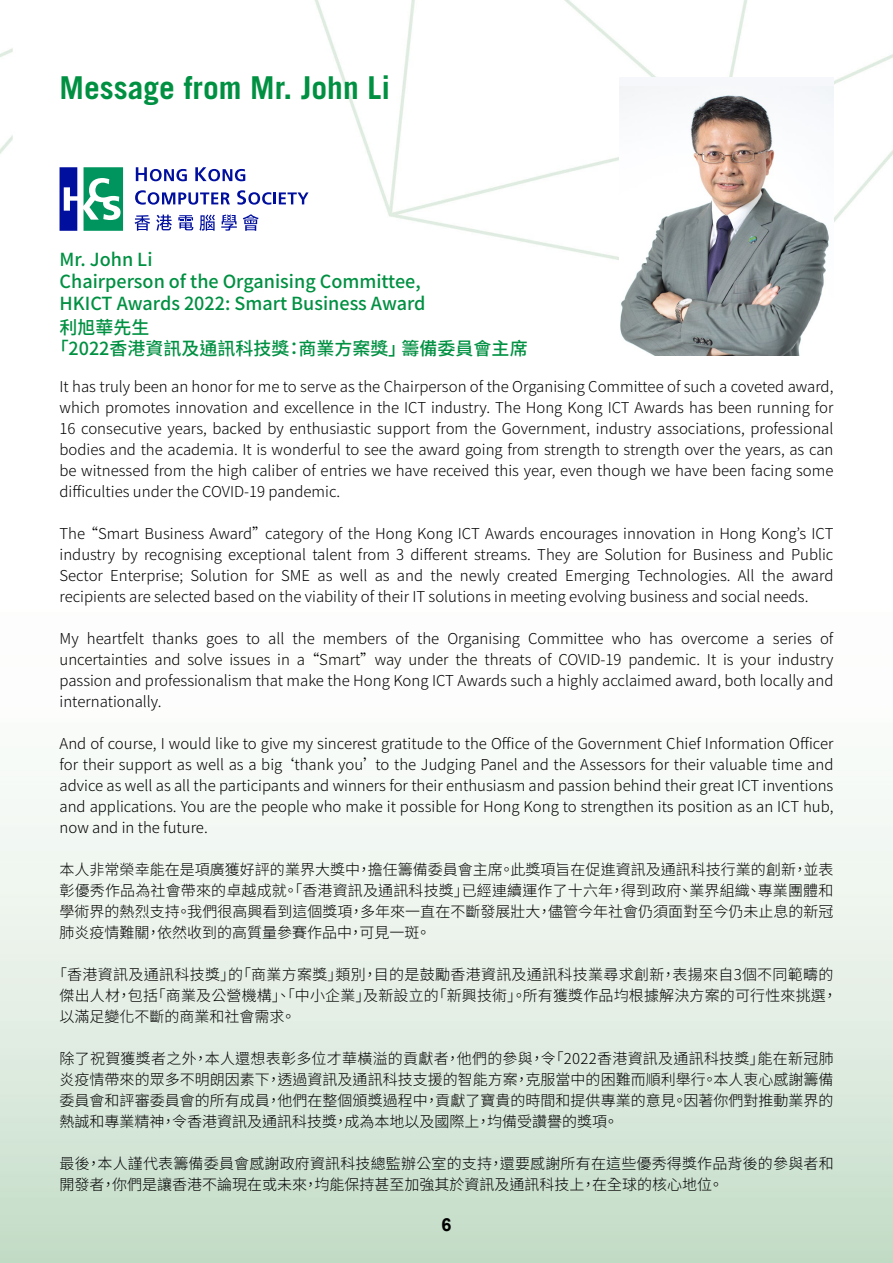
<style>
.page{position:relative;width:893px;height:1263px;background:#fff}
.page>*{position:absolute;margin:0;border:0;box-sizing:border-box;transform-origin:0 0}
.t1{font:700 31.5px "Trade Gothic";color:#009042}
.t2{font:500 18px/21.6px "Noto Sans CJ Ktc";color:#009042}
.t3{font:700 18px "Arial";color:#000}
.t4{font:300 15px/21px "Noto Sans CJ Ktc";color:#000;text-align:justify}
</style>
<div class="page">
<img style="left:0;top:0;width:893px;height:1263px">
<svg style="left:60px;top:167px;width:17px;height:64px"></svg>
<svg style="left:84px;top:167px;width:39px;height:64px"></svg>
<svg style="left:136px;top:167px;width:51px;height:14px"></svg>
<svg style="left:195px;top:167px;width:50px;height:14px"></svg>
<svg style="left:135px;top:190px;width:95px;height:15px"></svg>
<svg style="left:237px;top:190px;width:72px;height:15px"></svg>
<svg style="left:135px;top:215px;width:15px;height:16px"></svg>
<svg style="left:156px;top:215px;width:16px;height:16px"></svg>
<svg style="left:178px;top:215px;width:15px;height:15px"></svg>
<svg style="left:199px;top:215px;width:16px;height:16px"></svg>
<svg style="left:221px;top:214px;width:16px;height:17px"></svg>
<svg style="left:243px;top:214px;width:16px;height:17px"></svg>
<div style="left:619px;top:78px;width:214px;height:277px;background:#f6f7fb"></div>
<img style="left:620px;top:95px;width:209px;height:260px">
<h1 class="t1" style="left:60px;top:69px;width:332px">Message from Mr. John Li</h1>
<p class="t2" style="left:60px;top:249px;width:368px">Mr. John Li<br>Chairperson of the Organising Committee,<br>HKICT Awards 2022: Smart Business Award</p>
<p class="t2" style="left:51px;top:317px;width:478px;text-indent:9px">利旭華先生<br>「2022香港資訊及通訊科技獎：商業方案獎」籌備委員會主席</p>
<p class="t4" style="left:60px;top:376px;width:775px">It has truly been an honor for me to serve as the Chairperson of the Organising Committee of such a coveted award, which promotes innovation and excellence in the ICT industry. The Hong Kong ICT Awards has been running for 16 consecutive years, backed by enthusiastic support from the Government, industry associations, professional bodies and the academia. It is wonderful to see the award going from strength to strength over the years, as can be witnessed from the high caliber of entries we have received this year, even though we have been facing some difficulties under the COVID-19 pandemic.</p>
<p class="t4" style="left:60px;top:523px;width:775px">The “Smart Business Award”category of the Hong Kong ICT Awards encourages innovation in Hong Kong’s ICT industry by recognising exceptional talent from 3 different streams. They are Solution for Business and Public Sector Enterprise; Solution for SME as well as and the newly created Emerging Technologies. All the award recipients are selected based on the viability of their IT solutions in meeting evolving business and social needs.</p>
<p class="t4" style="left:60px;top:628px;width:775px">My heartfelt thanks goes to all the members of the Organising Committee who has overcome a series of uncertainties and solve issues in a “Smart”way under the threats of COVID-19 pandemic. It is your industry passion and professionalism that make the Hong Kong ICT Awards such a highly acclaimed award, both locally and internationally.</p>
<p class="t4" style="left:60px;top:733px;width:775px">And of course, I would like to give my sincerest gratitude to the Office of the Government Chief Information Officer for their support as well as a big ‘thank you’to the Judging Panel and the Assessors for their valuable time and advice as well as all the participants and winners for their enthusiasm and passion behind their great ICT inventions and applications. You are the people who make it possible for Hong Kong to strengthen its position as an ICT hub, now and in the future.</p>
<p class="t4" style="left:60px;top:859px;width:776px">本人非常榮幸能在是項廣獲好評的業界大獎中，擔任籌備委員會主席。此獎項旨在促進資訊及通訊科技行業的創新，並表彰優秀作品為社會帶來的卓越成就。「香港資訊及通訊科技獎」已經連續運作了十六年，得到政府、業界組織、專業團體和學術界的熱烈支持。我們很高興看到這個獎項，多年來一直在不斷發展壯大，儘管今年社會仍須面對至今仍未止息的新冠肺炎疫情難關，依然收到的高質量參賽作品中，可見一斑。</p>
<p class="t4" style="left:60px;top:964px;width:779px;text-align:left;text-indent:-7px">「香港資訊及通訊科技獎」的「商業方案獎」類別，目的是鼓勵香港資訊及通訊科技業尋求創新，表揚來自3個不同範疇的傑出人材，包括「商業及公營機構」、「中小企業」及新設立的「新興技術」。所有獲獎作品均根據解決方案的可行性來挑選，以滿足變化不斷的商業和社會需求。</p>
<p class="t4" style="left:60px;top:1048px;width:776px">除了祝賀獲獎者之外，本人還想表彰多位才華橫溢的貢獻者，他們的參與，令「2022香港資訊及通訊科技獎」能在新冠肺炎疫情帶來的眾多不明朗因素下，透過資訊及通訊科技支援的智能方案，克服當中的困難而順利舉行。本人衷心感謝籌備委員會和評審委員會的所有成員，他們在整個頒獎過程中，貢獻了寶貴的時間和提供專業的意見。因著你們對推動業界的熱誠和專業精神，令香港資訊及通訊科技獎，成為本地以及國際上，均備受讚譽的獎項。</p>
<p class="t4" style="left:60px;top:1153px;width:776px">最後，本人謹代表籌備委員會感謝政府資訊科技總監辦公室的支持，還要感謝所有在這些優秀得獎作品背後的參與者和開發者，你們是讓香港不論現在或未來，均能保持甚至加強其於資訊及通訊科技上，在全球的核心地位。</p>
<p class="t3" style="left:441px;top:1213px;width:12px">6</p>
</div>
